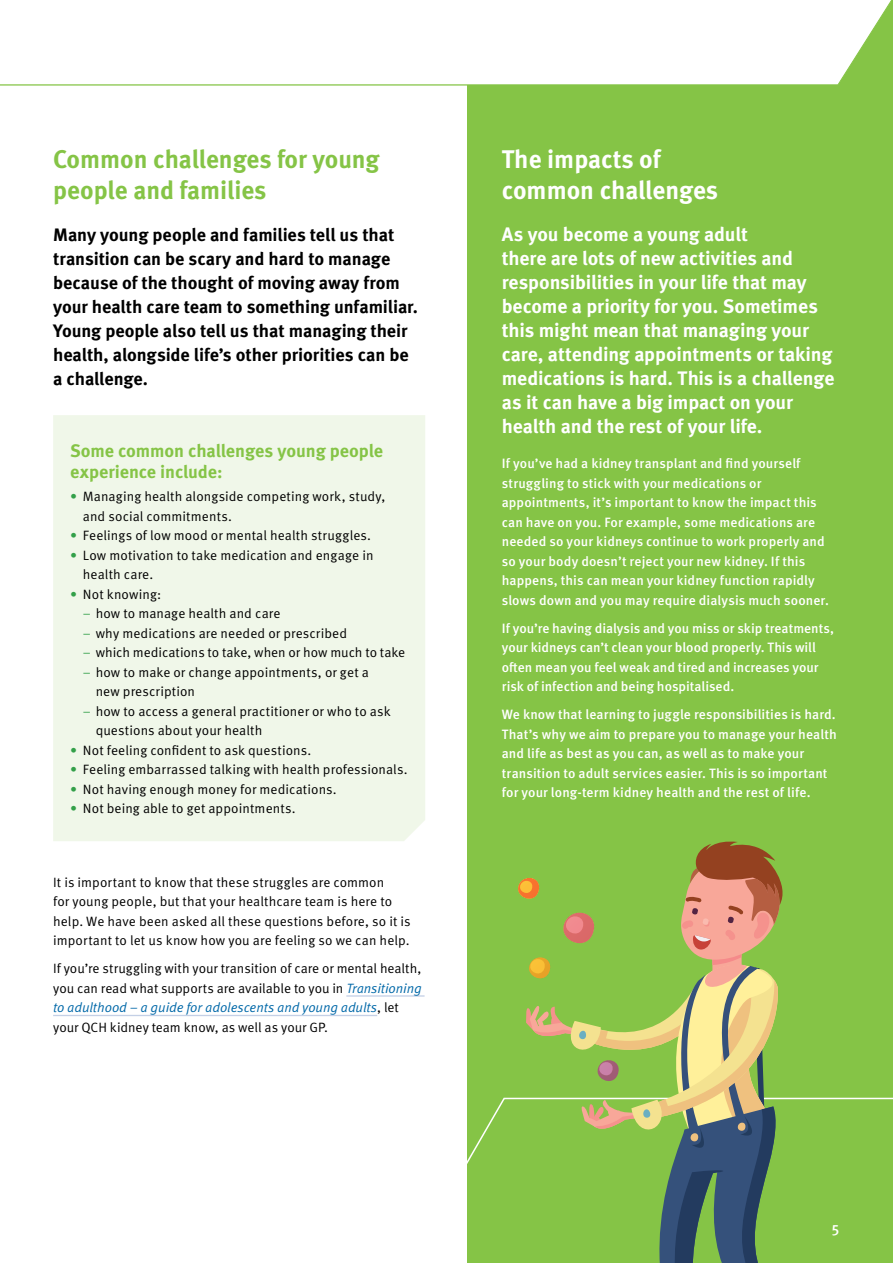
<style>
.page{position:relative;width:893px;height:1263px;background:#fff}
.page>*{position:absolute;margin:0;border:0;box-sizing:border-box;transform-origin:0 0}
.t1{font:700 25.5px/30.6px "Meta OT";color:#85c446}
.t2{font:700 25.5px/30.6px "Meta OT";color:#fff}
.t3{font:700 19.5px/24px "Meta OT";letter-spacing:-.01em;color:#fff}
.t4{font:700 18px/24px "Meta OT";letter-spacing:-.01em;color:#000}
.t5{font:700 18px/21px "Meta OT";letter-spacing:-.01em;color:#85c446}
.t6{font:500 15px "Meta OT";color:#fff}
.t7{font:13.5px/19.5px "Meta OT Norm";letter-spacing:.005em;color:#000}
.t8{font:500 13.5px/19.5px "Meta OT";letter-spacing:.005em;color:#fff}
.t9{font:13.5px "Meta OT Norm Ita";letter-spacing:-.005em;color:#0068a8}
.s1{color:#33a049}
.s2{font-family:"Meta OT Norm Ita";color:#0068a8}
.s3{font-family:"Meta OT Norm";color:#000}
</style>
<div class="page">
<div style="left:468px;top:0;width:425px;height:1263px;background:#85c446"></div>
<div style="left:53px;top:415px;width:372px;height:426px;background:#f0f7e9"></div>
<hr style="left:346px;top:995px;width:79px;height:2px;background:#c4d0e6">
<hr style="left:53px;top:1015px;width:324px;height:1px;background:#c4d0e6">
<svg style="left:467px;top:1097px;width:426px;height:166px"></svg>
<svg style="left:507px;top:841px;width:339px;height:422px"></svg>
<svg style="left:0;top:0;width:891px;height:86px"></svg>
<h1 class="t1" style="left:53px;top:144px;width:328px">Common challenges for young people and families</h1>
<p class="t4" style="left:53px;top:223px;width:366px">Many young people and families tell us that transition can be scary and hard to manage because of the thought of moving away from your health care team to something unfamiliar.<br>Young people also tell us that managing their health, alongside life’s other priorities can be a challenge.</p>
<h3 class="t5" style="left:70px;top:440px;width:315px">Some common challenges young people experience include:</h3>
<p class="t7" style="left:83px;top:487px;width:304px;text-indent:-13px"><span class="s1">•</span> Managing health alongside competing work, study, and social commitments.</p>
<p class="t7" style="left:70px;top:526px;width:302px"><span class="s1">•</span> Feelings of low mood or mental health struggles.</p>
<p class="t7" style="left:83px;top:545px;width:292px;text-indent:-13px"><span class="s1">•</span> Low motivation to take medication and engage in health care.</p>
<p class="t7" style="left:70px;top:584px;width:93px"><span class="s1">•</span> Not knowing:</p>
<p class="t7" style="left:83px;top:604px;width:199px"><span class="s1">–</span> how to manage health and care</p>
<p class="t7" style="left:83px;top:623px;width:266px"><span class="s1">–</span> why medications are needed or prescribed</p>
<p class="t7" style="left:83px;top:643px;width:324px"><span class="s1">–</span> which medications to take, when or how much to take</p>
<p class="t7" style="left:96px;top:662px;width:275px;text-indent:-13px"><span class="s1">–</span> how to make or change appointments, or get a new prescription</p>
<p class="t7" style="left:96px;top:701px;width:296px;text-indent:-13px"><span class="s1">–</span> how to access a general practitioner or who to ask questions about your health</p>
<p class="t7" style="left:70px;top:740px;width:243px"><span class="s1">•</span> Not feeling confident to ask questions.</p>
<p class="t7" style="left:70px;top:760px;width:339px"><span class="s1">•</span> Feeling embarrassed talking with health professionals.</p>
<p class="t7" style="left:70px;top:779px;width:268px"><span class="s1">•</span> Not having enough money for medications.</p>
<p class="t7" style="left:70px;top:799px;width:227px"><span class="s1">•</span> Not being able to get appointments.</p>
<p class="t7" style="left:53px;top:873px;width:359px">It is important to know that these struggles are common<br>for young people, but that your healthcare team is here to help. We have been asked all these questions before, so it is important to let us know how you are feeling so we can help.</p>
<p class="t7" style="left:53px;top:959px;width:370px">If you’re struggling with your transition of care or mental health, you can read what supports are available to you in <span class="s2">Transitioning</span></p>
<p class="t9" style="left:53px;top:1000px;width:347px">to adulthood – a guide for adolescents and young adults<span class="s3">, let</span></p>
<p class="t7" style="left:53px;top:1018px;width:276px">your QCH kidney team know, as well as your GP.</p>
<h1 class="t2" style="left:502px;top:144px;width:218px">The impacts of common challenges</h1>
<p class="t3" style="left:502px;top:222px;width:334px">As you become a young adult<br>there are lots of new activities and responsibilities in your life that may become a priority for you. Sometimes this might mean that managing your care, attending appointments or taking medications is hard. This is a challenge as it can have a big impact on your health and the rest of your life.</p>
<p class="t8" style="left:502px;top:454px;width:329px">If you’ve had a kidney transplant and find yourself struggling to stick with your medications or appointments, it’s important to know the impact this can have on you. For example, some medications are needed so your kidneys continue to work properly and so your body doesn’t reject your new kidney. If this happens, this can mean your kidney function rapidly slows down and you may require dialysis much sooner.</p>
<p class="t8" style="left:502px;top:618px;width:334px">If you’re having dialysis and you miss or skip treatments, your kidneys can’t clean your blood properly. This will often mean you feel weak and tired and increases your risk of infection and being hospitalised.</p>
<p class="t8" style="left:502px;top:705px;width:337px">We know that learning to juggle responsibilities is hard.<br>That’s why we aim to prepare you to manage your health and life as best as you can, as well as to make your transition to adult services easier. This is so important for your long-term kidney health and the rest of life.</p>
<p class="t6" style="left:832px;top:1220px;width:9px">5</p>
</div>
